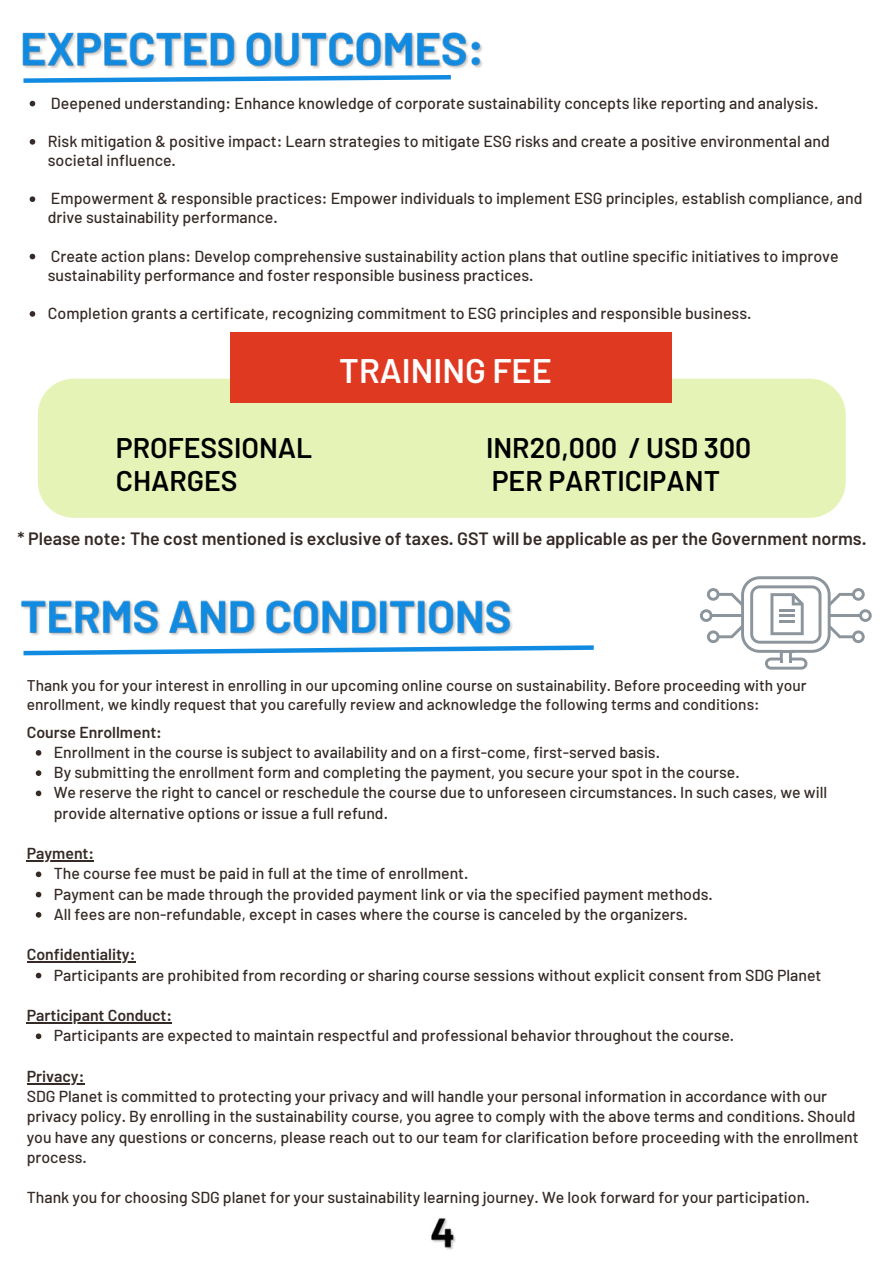
<style>
.page{position:relative;width:893px;height:1264px;background:#fff}
.page>*{position:absolute;margin:0;border:0;box-sizing:border-box;transform-origin:0 0}
.t1{font:600 34.05px "Barlow";color:#fff}
.t2{font:600 28.35px/33.2px "Barlow";color:#000}
.t3{font:600 17.85px "Barlow";color:#352a26}
.t4{font:500 15.9px/20.2px "Barlow";color:#352a26}
.t5{font:600 15.9px "Barlow";color:#352a26}
.t6{font:500 15.45px/19px "Barlow";color:#352a26}
</style>
<div class="page">
<div style="left:38px;top:378px;width:807px;height:140px;background:#e5f4b6;border-radius:36px"></div>
<div style="left:230px;top:332px;width:441px;height:70px;background:#e03922"></div>
<svg style="left:30px;top:101px;width:5px;height:5px"></svg>
<svg style="left:30px;top:139px;width:5px;height:6px"></svg>
<svg style="left:30px;top:196px;width:5px;height:6px"></svg>
<svg style="left:30px;top:254px;width:5px;height:5px"></svg>
<svg style="left:30px;top:311px;width:5px;height:6px"></svg>
<svg style="left:23px;top:645px;width:571px;height:11px"></svg>
<svg style="left:700px;top:576px;width:171px;height:93px"></svg>
<img style="left:22px;top:32px;width:461px;height:51px">
<img style="left:20px;top:600px;width:507px;height:52px">
<svg style="left:36px;top:750px;width:5px;height:5px"></svg>
<svg style="left:36px;top:770px;width:5px;height:6px"></svg>
<svg style="left:36px;top:790px;width:5px;height:6px"></svg>
<svg style="left:36px;top:871px;width:5px;height:6px"></svg>
<svg style="left:36px;top:891px;width:5px;height:6px"></svg>
<svg style="left:36px;top:912px;width:5px;height:5px"></svg>
<svg style="left:36px;top:972px;width:5px;height:6px"></svg>
<svg style="left:36px;top:1033px;width:5px;height:6px"></svg>
<hr style="left:27px;top:860px;width:67px;height:1px;background:#352a26">
<hr style="left:27px;top:961px;width:108px;height:1px;background:#352a26">
<hr style="left:27px;top:1022px;width:145px;height:1px;background:#352a26">
<hr style="left:27px;top:1082px;width:57px;height:2px;background:#352a26">
<img style="left:431px;top:1218px;width:25px;height:32px">
<p class="t4" style="left:51px;top:92px;width:768px">Deepened understanding: Enhance knowledge of corporate sustainability concepts like reporting and analysis.</p>
<p class="t4" style="left:48px;top:131px;width:783px;line-height:19px">Risk mitigation &amp; positive impact: Learn strategies to mitigate ESG risks and create a positive environmental and societal influence.</p>
<p class="t4" style="left:48px;top:189px;width:816px;line-height:19px">Empowerment &amp; responsible practices: Empower individuals to implement ESG principles, establish compliance, and drive sustainability performance.</p>
<p class="t4" style="left:48px;top:246px;width:792px;line-height:19px">Create action plans: Develop comprehensive sustainability action plans that outline specific initiatives to improve sustainability performance and foster responsible business practices.</p>
<p class="t4" style="left:48px;top:303px;width:705px">Completion grants a certificate, recognizing commitment to ESG principles and responsible business.</p>
<h2 class="t2" style="left:116px;top:431px;width:198px">PROFESSIONAL<br>CHARGES</h2>
<h1 class="t1" style="left:339px;top:349px;width:214px">TRAINING FEE</h1>
<h2 class="t2" style="left:486px;top:431px;width:267px">INR20,000 / USD 300<br>PER PARTICIPANT</h2>
<p class="t3" style="left:17px;top:528px;width:850px">* Please note: The cost mentioned is exclusive of taxes. GST will be applicable as per the Government norms.</p>
<p class="t6" style="left:27px;top:675px;width:781px">Thank you for your interest in enrolling in our upcoming online course on sustainability. Before proceeding with your enrollment, we kindly request that you carefully review and acknowledge the following terms and conditions:</p>
<p class="t4" style="left:54px;top:741px;width:775px">Enrollment in the course is subject to availability and on a first-come, first-served basis.<br>By submitting the enrollment form and completing the payment, you secure your spot in the course.<br>We reserve the right to cancel or reschedule the course due to unforeseen circumstances. In such cases, we will provide alternative options or issue a full refund.</p>
<p class="t5" style="left:27px;top:722px;width:137px">Course Enrollment:</p>
<p class="t5" style="left:27px;top:843px;width:69px">Payment:</p>
<p class="t4" style="left:54px;top:863px;width:660px">The course fee must be paid in full at the time of enrollment.<br>Payment can be made through the provided payment link or via the specified payment methods.<br>All fees are non-refundable, except in cases where the course is canceled by the organizers.</p>
<p class="t5" style="left:27px;top:944px;width:110px">Confidentiality:</p>
<p class="t4" style="left:54px;top:964px;width:769px">Participants are prohibited from recording or sharing course sessions without explicit consent from SDG Planet</p>
<p class="t5" style="left:27px;top:1005px;width:147px">Participant Conduct:</p>
<p class="t4" style="left:54px;top:1025px;width:682px">Participants are expected to maintain respectful and professional behavior throughout the course.</p>
<p class="t5" style="left:27px;top:1066px;width:59px">Privacy:</p>
<p class="t4" style="left:27px;top:1085px;width:833px">SDG Planet is committed to protecting your privacy and will handle your personal information in accordance with our privacy policy. By enrolling in the sustainability course, you agree to comply with the above terms and conditions. Should you have any questions or concerns, please reach out to our team for clarification before proceeding with the enrollment process.</p>
<p class="t4" style="left:27px;top:1187px;width:784px">Thank you for choosing SDG planet for your sustainability learning journey. We look forward for your participation.</p>
</div>
